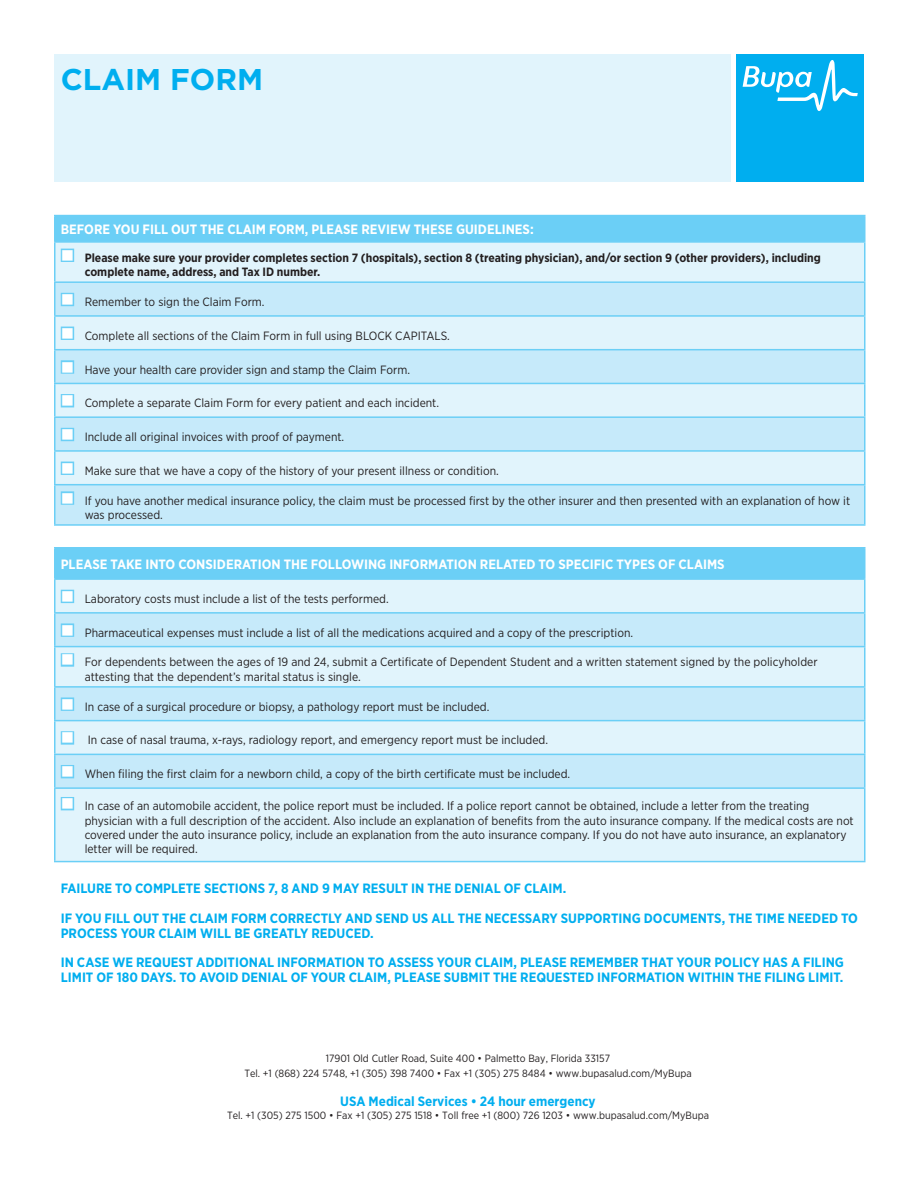
<style>
.page{position:relative;width:918px;height:1188px;background:#fff}
.page>*{position:absolute;margin:0;border:0;box-sizing:border-box;transform-origin:0 0}
.Main_Title_Table{font:700 30px "Gotham";color:#00aeef}
.Subtitles{font:700 13.5px/14.9px "Gotham Narrow";color:#00aeef}
.Subtitles-2{font:700 13.5px "Gotham Narrow";color:#fff}
.Body_Table{font:700 13.5px "Gotham Narrow";color:#00aeef}
.Body_Table-2{font:12px/14.4px "Gotham Narrow";color:#231f20}
.Body_Table-3{font:700 12px/14.4px "Gotham Narrow";color:#231f20}
.Body_Table-4{font:10.5px/14.2px "Gotham Narrow";color:#231f20;text-align:center}
.s1{color:#fff}
</style>
<div class="page">
<div style="left:54px;top:54px;width:676px;height:127px;background:#e1f4fc"></div>
<div style="left:736px;top:54px;width:128px;height:128px;background:#00aeef"></div>
<svg style="left:743px;top:60px;width:115px;height:51px"></svg>
<div style="left:56px;top:216px;width:808px;height:25px;background:#6bcff6"></div>
<div style="left:56px;top:243px;width:808px;height:38px;background:#e1f4fc"></div>
<svg style="left:56px;top:283px;width:808px;height:241px;background:#d0edfa"></svg>
<svg style="left:55px;top:549px;width:810px;height:314px;background:#ccedfa"></svg>
<hr style="left:54px;top:215px;width:812px;height:1px;background:#6bcff6">
<hr style="left:54px;top:216px;width:2px;height:25px;background:#6bcff6">
<hr style="left:864px;top:216px;width:2px;height:25px;background:#6bcff6">
<hr style="left:54px;top:241px;width:812px;height:2px;background:#6bcff6">
<hr style="left:54px;top:243px;width:2px;height:38px;background:#6bcff6">
<hr style="left:864px;top:243px;width:2px;height:38px;background:#6bcff6">
<hr style="left:54px;top:281px;width:812px;height:2px;background:#6bcff6">
<hr style="left:54px;top:283px;width:2px;height:32px;background:#6bcff6">
<hr style="left:864px;top:283px;width:2px;height:32px;background:#6bcff6">
<hr style="left:54px;top:315px;width:812px;height:2px;background:#6bcff6">
<hr style="left:54px;top:317px;width:2px;height:32px;background:#6bcff6">
<hr style="left:864px;top:317px;width:2px;height:32px;background:#6bcff6">
<hr style="left:54px;top:349px;width:812px;height:1px;background:#6bcff6">
<hr style="left:54px;top:350px;width:2px;height:33px;background:#6bcff6">
<hr style="left:864px;top:350px;width:2px;height:33px;background:#6bcff6">
<hr style="left:54px;top:383px;width:812px;height:1px;background:#6bcff6">
<hr style="left:54px;top:384px;width:2px;height:32px;background:#6bcff6">
<hr style="left:864px;top:384px;width:2px;height:32px;background:#6bcff6">
<hr style="left:54px;top:416px;width:812px;height:2px;background:#6bcff6">
<hr style="left:54px;top:418px;width:2px;height:32px;background:#6bcff6">
<hr style="left:864px;top:418px;width:2px;height:32px;background:#6bcff6">
<hr style="left:54px;top:450px;width:812px;height:2px;background:#6bcff6">
<hr style="left:54px;top:452px;width:2px;height:32px;background:#6bcff6">
<hr style="left:864px;top:452px;width:2px;height:32px;background:#6bcff6">
<hr style="left:54px;top:484px;width:812px;height:1px;background:#6bcff6">
<hr style="left:54px;top:485px;width:2px;height:39px;background:#6bcff6">
<hr style="left:864px;top:485px;width:2px;height:39px;background:#6bcff6">
<hr style="left:54px;top:524px;width:812px;height:2px;background:#6bcff6">
<hr style="left:54px;top:547px;width:812px;height:2px;background:#6bcff6">
<hr style="left:54px;top:549px;width:2px;height:29px;background:#6bcff6">
<hr style="left:864px;top:549px;width:2px;height:29px;background:#6bcff6">
<hr style="left:54px;top:578px;width:812px;height:2px;background:#6bcff6">
<hr style="left:54px;top:580px;width:2px;height:32px;background:#6bcff6">
<hr style="left:864px;top:580px;width:2px;height:32px;background:#6bcff6">
<hr style="left:54px;top:612px;width:812px;height:2px;background:#6bcff6">
<hr style="left:54px;top:614px;width:2px;height:32px;background:#6bcff6">
<hr style="left:864px;top:614px;width:2px;height:32px;background:#6bcff6">
<hr style="left:54px;top:646px;width:812px;height:1px;background:#6bcff6">
<hr style="left:54px;top:647px;width:2px;height:39px;background:#6bcff6">
<hr style="left:864px;top:647px;width:2px;height:39px;background:#6bcff6">
<hr style="left:54px;top:686px;width:812px;height:2px;background:#6bcff6">
<hr style="left:54px;top:688px;width:2px;height:32px;background:#6bcff6">
<hr style="left:864px;top:688px;width:2px;height:32px;background:#6bcff6">
<hr style="left:54px;top:720px;width:812px;height:1px;background:#6bcff6">
<hr style="left:54px;top:721px;width:2px;height:33px;background:#6bcff6">
<hr style="left:864px;top:721px;width:2px;height:33px;background:#6bcff6">
<hr style="left:54px;top:754px;width:812px;height:1px;background:#6bcff6">
<hr style="left:54px;top:755px;width:2px;height:32px;background:#6bcff6">
<hr style="left:864px;top:755px;width:2px;height:32px;background:#6bcff6">
<hr style="left:54px;top:787px;width:812px;height:2px;background:#6bcff6">
<hr style="left:54px;top:789px;width:2px;height:72px;background:#6bcff6">
<hr style="left:864px;top:789px;width:2px;height:72px;background:#6bcff6">
<hr style="left:54px;top:861px;width:812px;height:1px;background:#6bcff6">
<div style="left:61px;top:249px;width:13px;height:13px;border:3px solid #6bcff6"></div>
<div style="left:61px;top:293px;width:13px;height:13px;border:3px solid #6bcff6"></div>
<div style="left:61px;top:327px;width:13px;height:13px;border:3px solid #6bcff6"></div>
<div style="left:61px;top:360px;width:13px;height:14px;border:3px solid #6bcff6"></div>
<div style="left:61px;top:394px;width:13px;height:13px;border:3px solid #6bcff6"></div>
<div style="left:61px;top:428px;width:13px;height:13px;border:3px solid #6bcff6"></div>
<div style="left:61px;top:462px;width:13px;height:13px;border:3px solid #6bcff6"></div>
<div style="left:61px;top:491px;width:13px;height:14px;border:3px solid #6bcff6"></div>
<div style="left:61px;top:590px;width:13px;height:13px;border:3px solid #6bcff6"></div>
<div style="left:61px;top:623px;width:13px;height:14px;border:3px solid #6bcff6"></div>
<div style="left:61px;top:653px;width:13px;height:14px;border:3px solid #6bcff6"></div>
<div style="left:61px;top:697px;width:13px;height:14px;border:3px solid #6bcff6"></div>
<div style="left:61px;top:731px;width:13px;height:14px;border:3px solid #6bcff6"></div>
<div style="left:61px;top:765px;width:13px;height:13px;border:3px solid #6bcff6"></div>
<div style="left:61px;top:797px;width:13px;height:13px;border:3px solid #6bcff6"></div>
<p class="Main_Title_Table" style="left:61px;top:59px;width:204px">CLAIM FORM</p>
<p class="Subtitles-2" style="left:61px;top:221px;width:475px">BEFORE YOU FILL OUT THE CLAIM FORM, PLEASE REVIEW THESE GUIDELINES:</p>
<p class="Body_Table-3" style="left:85px;top:250px;width:738px;text-indent:-24px"><span class="s1">■</span> Please make sure your provider completes section 7 (hospitals), section 8 (treating physician), and/or section 9 (other providers), including complete name, address, and Tax ID number.</p>
<p class="Body_Table-2" style="left:61px;top:294px;width:205px"><span class="s1">■</span> Remember to sign the Claim Form.</p>
<p class="Body_Table-2" style="left:61px;top:328px;width:391px"><span class="s1">■</span> Complete all sections of the Claim Form in full using BLOCK CAPITALS.</p>
<p class="Body_Table-2" style="left:61px;top:362px;width:351px"><span class="s1">■</span> Have your health care provider sign and stamp the Claim Form.</p>
<p class="Body_Table-2" style="left:61px;top:396px;width:380px"><span class="s1">■</span> Complete a separate Claim Form for every patient and each incident.</p>
<p class="Body_Table-2" style="left:61px;top:429px;width:285px"><span class="s1">■</span> Include all original invoices with proof of payment.</p>
<p class="Body_Table-2" style="left:61px;top:463px;width:440px"><span class="s1">■</span> Make sure that we have a copy of the history of your present illness or condition.</p>
<p class="Body_Table-2" style="left:85px;top:493px;width:767px;text-indent:-24px"><span class="s1">■</span> If you have another medical insurance policy, the claim must be processed first by the other insurer and then presented with an explanation of how it was processed.</p>
<p class="Subtitles-2" style="left:61px;top:555px;width:665px">PLEASE TAKE INTO CONSIDERATION THE FOLLOWING INFORMATION RELATED TO SPECIFIC TYPES OF CLAIMS</p>
<p class="Body_Table-2" style="left:61px;top:591px;width:330px"><span class="s1">■</span> Laboratory costs must include a list of the tests performed.</p>
<p class="Body_Table-2" style="left:61px;top:625px;width:574px"><span class="s1">■</span> Pharmaceutical expenses must include a list of all the medications acquired and a copy of the prescription.</p>
<p class="Body_Table-2" style="left:85px;top:655px;width:734px;text-indent:-24px"><span class="s1">■</span> For dependents between the ages of 19 and 24, submit a Certificate of Dependent Student and a written statement signed by the policyholder attesting that the dependent’s marital status is single.</p>
<p class="Body_Table-2" style="left:61px;top:699px;width:430px"><span class="s1">■</span> In case of a surgical procedure or biopsy, a pathology report must be included.</p>
<p class="Body_Table-2" style="left:61px;top:733px;width:489px"><span class="s1">■</span> In case of nasal trauma, x-rays, radiology report, and emergency report must be included.</p>
<p class="Body_Table-2" style="left:61px;top:767px;width:511px"><span class="s1">■</span> When filing the first claim for a newborn child, a copy of the birth certificate must be included.</p>
<p class="Body_Table-2" style="left:85px;top:799px;width:771px;text-indent:-24px"><span class="s1">■</span> In case of an automobile accident, the police report must be included. If a police report cannot be obtained, include a letter from the treating physician with a full description of the accident. Also include an explanation of benefits from the auto insurance company. If the medical costs are not covered under the auto insurance policy, include an explanation from the auto insurance company. If you do not have auto insurance, an explanatory letter will be required.</p>
<p class="Subtitles" style="left:61px;top:881px;width:507px">FAILURE TO COMPLETE SECTIONS 7, 8 AND 9 MAY RESULT IN THE DENIAL OF CLAIM.</p>
<p class="Subtitles" style="left:61px;top:911px;width:799px">IF YOU FILL OUT THE CLAIM FORM CORRECTLY AND SEND US ALL THE NECESSARY SUPPORTING DOCUMENTS, THE TIME NEEDED TO<br>PROCESS YOUR CLAIM WILL BE GREATLY REDUCED.</p>
<p class="Subtitles" style="left:61px;top:955px;width:785px">IN CASE WE REQUEST ADDITIONAL INFORMATION TO ASSESS YOUR CLAIM, PLEASE REMEMBER THAT YOUR POLICY HAS A FILING<br>LIMIT OF 180 DAYS. TO AVOID DENIAL OF YOUR CLAIM, PLEASE SUBMIT THE REQUESTED INFORMATION WITHIN THE FILING LIMIT.</p>
<p class="Body_Table-4" style="left:244px;top:1051px;width:449px">17901 Old Cutler Road, Suite 400 • Palmetto Bay, Florida 33157<br>Tel. +1 (868) 224 5748, +1 (305) 398 7400 • Fax +1 (305) 275 8484 • www.bupasalud.com/MyBupa</p>
<p class="Body_Table" style="left:340px;top:1093px;width:257px">USA Medical Services • 24 hour emergency</p>
<p class="Body_Table-4" style="left:227px;top:1108px;width:483px">Tel. +1 (305) 275 1500 • Fax +1 (305) 275 1518 • Toll free +1 (800) 726 1203 • www.bupasalud.com/MyBupa</p>
</div>
